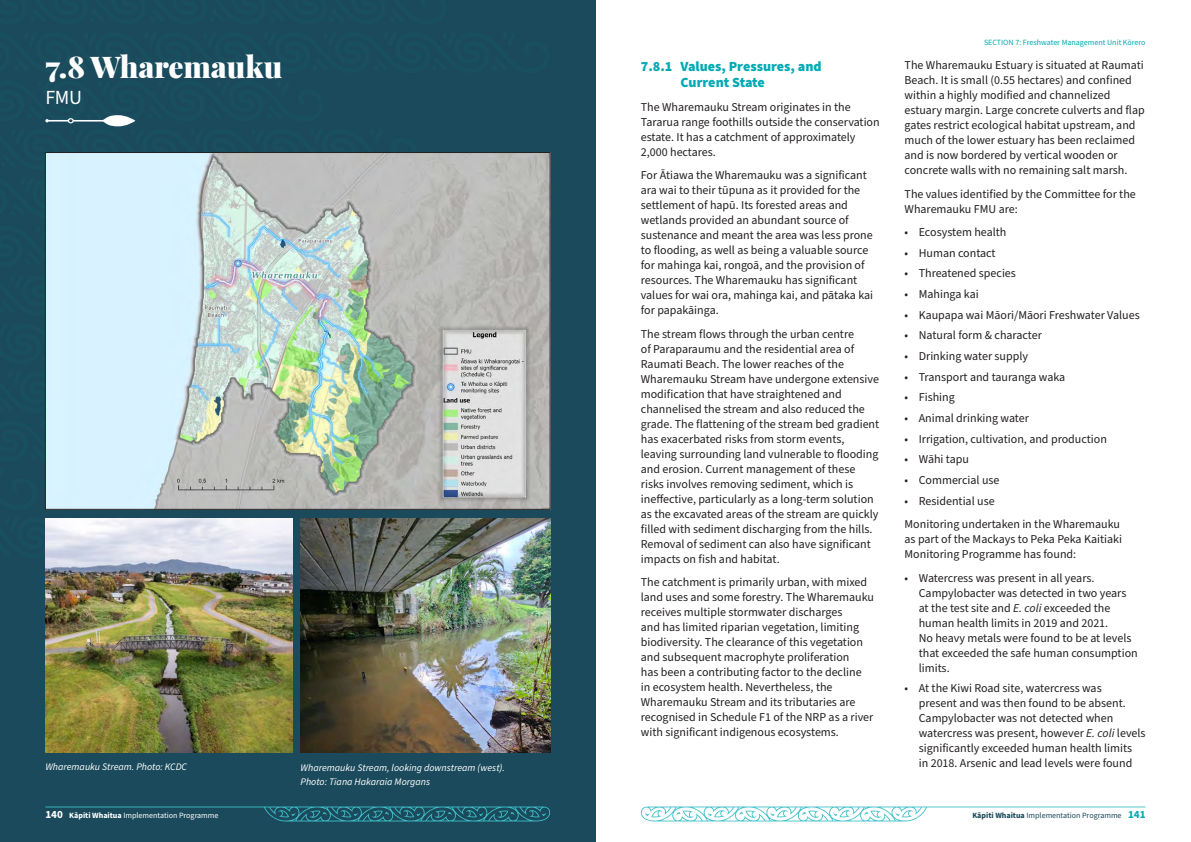
<style>
.page{position:relative;width:1191px;height:842px;background:#fff}
.page>*{position:absolute;margin:0;border:0;box-sizing:border-box;transform-origin:0 0}
._01_title_heading{font:900 30px "Playfair Display";color:#fff}
.t1{font:20px "Source Sans Pro";color:#fff}
._09_body_sub_2{font:900 14px/16px "Source Sans Pro";color:#00aab5}
.Body_Copy_01{font:12px/15px "Source Sans Pro";color:#231f20}
._06_figure_title{font:italic 10px/14px "Source Sans Pro";color:#fff}
.t2{font:8px "Source Sans Pro";color:#fff}
.t3{font:8px "Source Sans Pro";color:#1a4a5b}
.t4{font:8px "Source Sans Pro";color:#00aab5}
.s1{font-style:italic}
.s2{font-weight:700;font-size:11px}
.s3{font-weight:700}
.s4{font-weight:700;font-size:11px;color:#00aab5}
</style>
<div class="page">
<div style="left:0;top:0;width:595px;height:842px;background:#1a4a5b"></div>
<svg style="left:640px;top:806px;width:505px;height:15px"></svg>
<svg style="left:45px;top:806px;width:506px;height:15px"></svg>
<svg style="left:45px;top:115px;width:91px;height:12px"></svg>
<img style="left:47px;top:154px;width:501px;height:353px">
<img style="left:300px;top:518px;width:250px;height:234px">
<img style="left:45px;top:518px;width:247px;height:234px">
<p class="_01_title_heading" style="left:45px;top:43px;width:239px">7.8 Wharemauku</p>
<p class="t1" style="left:45px;top:84px;width:38px">FMU</p>
<p class="_06_figure_title" style="left:45px;top:760px;width:143px">Wharemauku Stream. Photo: KCDC</p>
<p class="_06_figure_title" style="left:300px;top:761px;width:206px">Wharemauku Stream, looking downstream (west).<br>Photo: Tiana Hakaraia Morgans</p>
<p class="_09_body_sub_2" style="left:680px;top:59px;width:142px;text-indent:-40px">7.8.1 Values, Pressures, and<br>Current State</p>
<p class="Body_Copy_01" style="left:641px;top:99px;width:240px">The Wharemauku Stream originates in the Tararua range foothills outside the conservation estate. It has a catchment of approximately 2,000 hectares.</p>
<p class="Body_Copy_01" style="left:641px;top:168px;width:234px">For Ātiawa the Wharemauku was a significant ara wai to their tūpuna as it provided for the settlement of hapū. Its forested areas and wetlands provided an abundant source of sustenance and meant the area was less prone to flooding, as well as being a valuable source for mahinga kai, rongoā, and the provision of resources. The Wharemauku has significant values for wai ora, mahinga kai, and pātaka kai for papakāinga.</p>
<p class="Body_Copy_01" style="left:641px;top:326px;width:240px">The stream flows through the urban centre<br>of Paraparaumu and the residential area of Raumati Beach. The lower reaches of the Wharemauku Stream have undergone extensive modification that have straightened and channelised the stream and also reduced the grade. The flattening of the stream bed gradient has exacerbated risks from storm events, leaving surrounding land vulnerable to flooding and erosion. Current management of these risks involves removing sediment, which is ineffective, particularly as a long-term solution as the excavated areas of the stream are quickly filled with sediment discharging from the hills.<br>Removal of sediment can also have significant impacts on fish and habitat.</p>
<p class="Body_Copy_01" style="left:641px;top:575px;width:235px">The catchment is primarily urban, with mixed land uses and some forestry. The Wharemauku receives multiple stormwater discharges<br>and has limited riparian vegetation, limiting biodiversity. The clearance of this vegetation and subsequent macrophyte proliferation<br>has been a contributing factor to the decline in ecosystem health. Nevertheless, the Wharemauku Stream and its tributaries are recognised in Schedule F1 of the NRP as a river with significant indigenous ecosystems.</p>
<p class="t4" style="left:984px;top:37px;width:163px">SECTION 7: Freshwater Management Unit Kōrero</p>
<p class="Body_Copy_01" style="left:904px;top:58px;width:242px">The Wharemauku Estuary is situated at Raumati Beach. It is small (0.55 hectares) and confined within a highly modified and channelized estuary margin. Large concrete culverts and flap gates restrict ecological habitat upstream, and much of the lower estuary has been reclaimed and is now bordered by vertical wooden or concrete walls with no remaining salt marsh.</p>
<p class="Body_Copy_01" style="left:904px;top:186px;width:233px">The values identified by the Committee for the<br>Wharemauku FMU are:</p>
<p class="Body_Copy_01" style="left:904px;top:225px;width:103px">• Ecosystem health</p>
<p class="Body_Copy_01" style="left:904px;top:246px;width:93px">• Human contact</p>
<p class="Body_Copy_01" style="left:904px;top:266px;width:113px">• Threatened species</p>
<p class="Body_Copy_01" style="left:904px;top:287px;width:76px">• Mahinga kai</p>
<p class="Body_Copy_01" style="left:904px;top:308px;width:237px">• Kaupapa wai Māori/Māori Freshwater Values</p>
<p class="Body_Copy_01" style="left:904px;top:328px;width:139px">• Natural form &amp; character</p>
<p class="Body_Copy_01" style="left:904px;top:349px;width:125px">• Drinking water supply</p>
<p class="Body_Copy_01" style="left:904px;top:370px;width:162px">• Transport and tauranga waka</p>
<p class="Body_Copy_01" style="left:904px;top:390px;width:52px">• Fishing</p>
<p class="Body_Copy_01" style="left:904px;top:411px;width:126px">• Animal drinking water</p>
<p class="Body_Copy_01" style="left:904px;top:432px;width:204px">• Irrigation, cultivation, and production</p>
<p class="Body_Copy_01" style="left:904px;top:452px;width:66px">• Wāhi tapu</p>
<p class="Body_Copy_01" style="left:904px;top:473px;width:96px">• Commercial use</p>
<p class="Body_Copy_01" style="left:904px;top:494px;width:92px">• Residential use</p>
<p class="Body_Copy_01" style="left:904px;top:517px;width:219px">Monitoring undertaken in the Wharemauku as part of the Mackays to Peka Peka Kaitiaki<br>Monitoring Programme has found:</p>
<p class="Body_Copy_01" style="left:918px;top:571px;width:220px;text-indent:-14px">• Watercress was present in all years.<br>Campylobacter was detected in two years at the test site and <span class="s1">E. coli</span> exceeded the human health limits in 2019 and 2021.<br>No heavy metals were found to be at levels that exceeded the safe human consumption limits.</p>
<p class="Body_Copy_01" style="left:918px;top:681px;width:228px;text-indent:-14px">• At the Kiwi Road site, watercress was<br>present and was then found to be absent.<br>Campylobacter was not detected when watercress was present, however <span class="s1">E. coli</span> levels significantly exceeded human health limits<br>in 2018. Arsenic and lead levels were found</p>
<p class="t2" style="left:45px;top:810px;width:175px"><span class="s2">140</span> <span class="s3">Kāpiti Whaitua</span> Implementation Programme</p>
<p class="t3" style="left:972px;top:810px;width:175px"><span class="s3">Kāpiti Whaitua</span> Implementation Programme <span class="s4">141</span></p>
</div>
